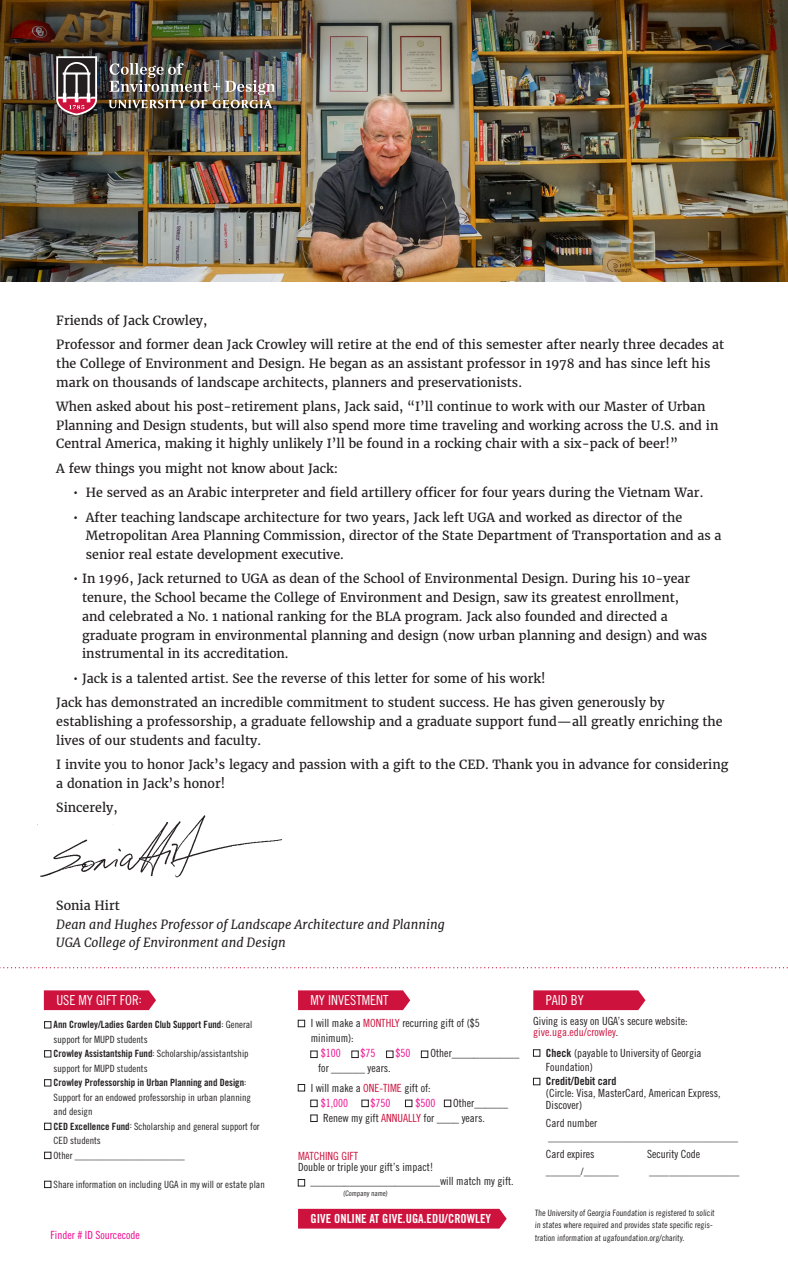
<style>
.page{position:relative;width:788px;height:1283px;background:#fff}
.page>*{position:absolute;margin:0;border:0;box-sizing:border-box;transform-origin:0 0}
.Subhead{font:13.75px "Trade Gothic LT Pro Cn 18";color:#fff}
.t1{font:12.5px/18.8px "Merriweather";color:#231f20}
.t2{font:italic 12.5px/18.8px "Merriweather";color:#231f20}
.t3{font:12.5px "Trade Gothic LT Pro Bd Cn 20";color:#fff}
.t4{font:11.25px/15px "Trade Gothic LT Pro Cn 18";color:#231f20}
.t5{font:11.25px "Trade Gothic LT Pro Cn 18";color:#ea098d}
.t6{font:11.25px "Trade Gothic LT Pro Cn 18";color:#cd123d}
.t7{font:11.25px "Trade Gothic LT Pro Cn 18";color:#ed028c}
.t8{font:10px/14.5px "Trade Gothic LT Pro Cn 18";color:#231f20}
.t9{font:10px/14.5px "Trade Gothic LT Pro Bd Cn 20";color:#231f20}
.t10{font:8.75px/12.5px "Trade Gothic LT Pro Cn 18";color:#231f20}
.t11{font:7.5px "Trade Gothic LT Pro Cn 18";color:#231f20}
.s1{font-style:normal}
.s2{font-family:"Trade Gothic LT Pro Cn 18"}
.s3{font-family:"Trade Gothic LT Pro Bd Cn 20"}
.s4{color:#cd123d}
.s5{color:#231f20}
</style>
<div class="page">
<img style="left:37px;top:815px;width:246px;height:63px">
<svg style="left:0;top:967px;width:788px;height:1px"></svg>
<div style="left:44px;top:1021px;width:7px;height:7px;border:1px solid #231f20"></div>
<div style="left:44px;top:1050px;width:7px;height:7px;border:1px solid #231f20"></div>
<div style="left:44px;top:1079px;width:7px;height:7px;border:1px solid #231f20"></div>
<div style="left:44px;top:1123px;width:7px;height:6px;border:1px solid #231f20"></div>
<div style="left:44px;top:1152px;width:7px;height:6px;border:1px solid #231f20"></div>
<div style="left:44px;top:1181px;width:7px;height:6px;border:1px solid #231f20"></div>
<svg style="left:298px;top:990px;width:112px;height:20px;background:#cf1d46"></svg>
<svg style="left:44px;top:990px;width:112px;height:20px;background:#cf1d46"></svg>
<svg style="left:533px;top:990px;width:112px;height:20px;background:#cf1d46"></svg>
<div style="left:298px;top:1020px;width:7px;height:7px;border:1px solid #231f20"></div>
<div style="left:298px;top:1179px;width:7px;height:7px;border:1px solid #231f20"></div>
<div style="left:533px;top:1049px;width:7px;height:7px;border:1px solid #231f20"></div>
<div style="left:533px;top:1078px;width:7px;height:7px;border:1px solid #231f20"></div>
<div style="left:310px;top:1050px;width:7px;height:7px;border:1px solid #231f20"></div>
<div style="left:310px;top:1100px;width:7px;height:6px;border:1px solid #231f20"></div>
<div style="left:310px;top:1114px;width:7px;height:7px;border:1px solid #231f20"></div>
<div style="left:298px;top:1084px;width:7px;height:7px;border:1px solid #231f20"></div>
<div style="left:386px;top:1050px;width:7px;height:7px;border:1px solid #231f20"></div>
<div style="left:421px;top:1050px;width:7px;height:7px;border:1px solid #231f20"></div>
<div style="left:405px;top:1100px;width:7px;height:6px;border:1px solid #231f20"></div>
<div style="left:444px;top:1100px;width:7px;height:6px;border:1px solid #231f20"></div>
<svg style="left:298px;top:1208px;width:208px;height:20px;background:#cf1f47"></svg>
<img style="left:1px;top:0;width:786px;height:281px">
<div style="left:16px;top:16px;width:299px;height:139px;background:#231f20;opacity:.25"></div>
<svg style="left:56px;top:56px;width:41px;height:59px"></svg>
<img style="left:109px;top:63px;width:166px;height:46px">
<p class="t1" style="left:56px;top:310px;width:152px">Friends of Jack Crowley,</p>
<p class="t1" style="left:56px;top:335px;width:669px">Professor and former dean Jack Crowley will retire at the end of this semester after nearly three decades at the College of Environment and Design. He began as an assistant professor in 1978 and has since left his mark on thousands of landscape architects, planners and preservationists.</p>
<p class="t1" style="left:56px;top:397px;width:663px">When asked about his post- retirement plans, Jack said, “I’ll continue to work with our Master of Urban<br>Planning and Design students, but will also spend more time traveling and working across the U.S. and in<br>Central America, making it highly unlikely I’ll be found in a rocking chair with a six- pack of beer!”</p>
<p class="t1" style="left:56px;top:458px;width:283px">A few things you might not know about Jack:</p>
<p class="t1" style="left:73px;top:483px;width:631px">• He served as an Arabic interpreter and field artillery officer for four years during the Vietnam War.</p>
<p class="t1" style="left:86px;top:507px;width:637px;text-indent:-13px">• After teaching landscape architecture for two years, Jack left UGA and worked as director of the<br>Metropolitan Area Planning Commission, director of the State Department of Transportation and as a senior real estate development executive.</p>
<p class="t1" style="left:82px;top:569px;width:626px;text-indent:-9px">• In 1996, Jack returned to UGA as dean of the School of Environmental Design. During his 10- year tenure, the School became the College of Environment and Design, saw its greatest enrollment,<br>and celebrated a No. 1 national ranking for the BLA program. Jack also founded and directed a graduate program in environmental planning and design (now urban planning and design) and was instrumental in its accreditation.</p>
<p class="t1" style="left:73px;top:668px;width:474px">• Jack is a talented artist. See the reverse of this letter for some of his work!</p>
<p class="t1" style="left:56px;top:693px;width:667px">Jack has demonstrated an incredible commitment to student success. He has given generously by establishing a professorship, a graduate fellowship and a graduate support fund—all greatly enriching the lives of our students and faculty.</p>
<p class="t1" style="left:56px;top:755px;width:673px">I invite you to honor Jack’s legacy and passion with a gift to the CED. Thank you in advance for considering a donation in Jack’s honor!</p>
<p class="t1" style="left:56px;top:798px;width:63px">Sincerely,</p>
<p class="t2" style="left:56px;top:895px;width:390px"><span class="s1">Sonia Hirt<br></span>Dean and Hughes Professor of Landscape Architecture and Planning<br>UGA College of Environment and Design</p>
<p class="Subhead" style="left:56px;top:992px;width:87px">USE MY GIFT FOR:</p>
<p class="Subhead" style="left:310px;top:992px;width:79px">MY INVESTMENT</p>
<p class="Subhead" style="left:545px;top:992px;width:39px">PAID BY</p>
<p class="t9" style="left:54px;top:1017px;width:200px">Ann Crowley/Ladies Garden Club Support Fund<span class="s2">: General support for MUPD students</span></p>
<p class="t8" style="left:54px;top:1046px;width:196px"><span class="s3">Crowley Assistantship Fund</span>: Scholarship/assistantship support for MUPD students</p>
<p class="t8" style="left:54px;top:1075px;width:199px"><span class="s3">Crowley Professorship in Urban Planning and Design</span>:<br>Support for an endowed professorship in urban planning and design</p>
<p class="t8" style="left:54px;top:1118px;width:207px"><span class="s3">CED Excellence Fund</span>: Scholarship and general support for<br>CED students</p>
<p class="t8" style="left:54px;top:1147px;width:133px">Other ______________________</p>
<p class="t8" style="left:54px;top:1176px;width:213px">Share information on including UGA in my will or estate plan</p>
<p class="t4" style="left:310px;top:1015px;width:171px">I will make a <span class="s4">MONTHLY</span> recurring gift of ($5 minimum):</p>
<p class="t5" style="left:320px;top:1046px;width:21px">$100</p>
<p class="t5" style="left:360px;top:1046px;width:16px">$75</p>
<p class="t5" style="left:395px;top:1046px;width:16px">$50</p>
<p class="t4" style="left:430px;top:1045px;width:90px">Other____________</p>
<p class="t4" style="left:318px;top:1060px;width:74px">for ______ years.</p>
<p class="t4" style="left:310px;top:1080px;width:121px">I will make a <span class="s4">ONE-TIME</span> gift of:</p>
<p class="t5" style="left:320px;top:1096px;width:29px">$1,000</p>
<p class="t5" style="left:370px;top:1096px;width:21px">$750</p>
<p class="t5" style="left:415px;top:1096px;width:21px">$500</p>
<p class="t4" style="left:323px;top:1095px;width:186px;text-indent:130px">Other______<br>Renew my gift <span class="s4">ANNUALLY</span> for ____ years.</p>
<p class="t4" style="left:298px;top:1150px;width:137px;line-height:11.2px"><span class="s4">MATCHING GIFT<br></span>Double or triple your gift’s impact!</p>
<p class="t4" style="left:310px;top:1173px;width:205px">_______________________will match my gift.</p>
<p class="t11" style="left:343px;top:1189px;width:47px">(Company name)</p>
<p class="t4" style="left:533px;top:1013px;width:156px">Giving is easy on UGA’s secure website:</p>
<p class="t6" style="left:533px;top:1025px;width:86px">give.uga.edu/crowley<span class="s5">.</span></p>
<p class="t4" style="left:546px;top:1046px;width:157px;line-height:13.8px"><span class="s3">Check</span> (payable to University of Georgia<br>Foundation)</p>
<p class="t4" style="left:546px;top:1075px;width:176px;line-height:12px"><span class="s3">Credit/Debit card<br></span>(Circle: Visa, MasterCard, American Express,<br>Discover)</p>
<p class="t4" style="left:546px;top:1115px;width:53px">Card number</p>
<p class="t8" style="left:548px;top:1130px;width:191px">______________________________________</p>
<p class="t4" style="left:546px;top:1146px;width:50px">Card expires</p>
<p class="t4" style="left:647px;top:1146px;width:55px">Security Code</p>
<p class="t8" style="left:546px;top:1164px;width:74px">_______/_______</p>
<p class="t8" style="left:649px;top:1164px;width:91px">__________________</p>
<p class="t3" style="left:310px;top:1211px;width:182px">GIVE ONLINE AT GIVE.UGA.EDU/CROWLEY</p>
<p class="t10" style="left:534px;top:1206px;width:182px">The University of Georgia Foundation is registered to solicit in states where required and provides state specific regis-</p>
<p class="t7" style="left:50px;top:1228px;width:91px">Finder # ID Sourcecode</p>
<p class="t10" style="left:534px;top:1231px;width:152px">tration information at ugafoundation.org/charity.</p>
</div>
